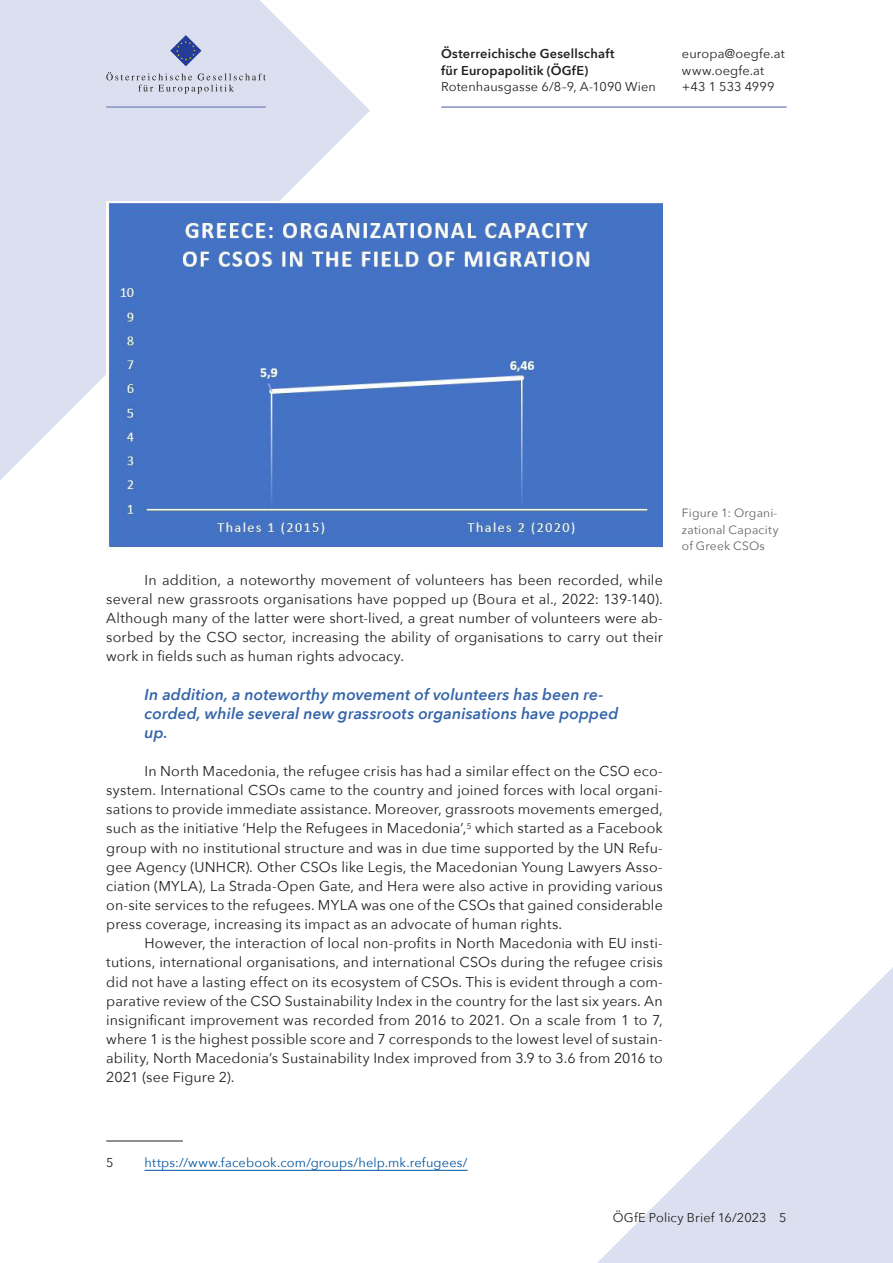
<style>
.page{position:relative;width:893px;height:1263px;background:#fff}
.page>*{position:absolute;margin:0;border:0;box-sizing:border-box;transform-origin:0 0}
.Zitat{font:italic 600 15.75px/19.2px "Avenir Next";letter-spacing:.005em;color:#3565a9}
.p_einzug{font:14.25px/19.2px "Avenir Next";letter-spacing:.005em;color:#231f20;text-align:justify}
.p{font:12.75px "Avenir Next";letter-spacing:.015em;color:#231f20}
.p-2{font:600 12.75px/16.5px "Avenir Next";letter-spacing:.02em;color:#231f20}
.Fußnoten{font:12.75px "Avenir Next";letter-spacing:.01em;color:#01549d}
.p_Pagina{font:12.75px "Avenir Next";letter-spacing:.01em;color:#231f20}
.Fußnoten-2{font:12.75px "Avenir Next";color:#231f20}
.p_Bildunterschrift{font:12px/16.5px "Avenir Next";letter-spacing:.015em;color:#636366;text-align:justify}
</style>
<div class="page">
<svg style="left:0;top:0;width:370px;height:480px;fill:#dbdfef"></svg>
<svg style="left:597px;top:967px;width:296px;height:296px"></svg>
<hr style="left:441px;top:106px;width:346px;height:2px;background:#8493c4">
<hr style="left:106px;top:106px;width:160px;height:2px;background:#8493c4">
<svg style="left:170px;top:35px;width:31px;height:31px"></svg>
<svg style="left:106px;top:72px;width:160px;height:22px;background:#c9cddb"></svg>
<hr style="left:106px;top:1140px;width:77px;height:1px;background:#231f20">
<hr style="left:145px;top:1170px;width:323px;height:1px;background:#01549d">
<img style="left:106px;top:202px;width:557px;height:347px">
<p class="p-2" style="left:441px;top:45px;width:175px">Österreichische Gesellschaft für Europapolitik (ÖGfE)</p>
<p class="p" style="left:441px;top:76px;width:216px">Rotenhausgasse 6/8–9, A-1090 Wien</p>
<p class="p" style="left:682px;top:43px;width:104px">europa@oegfe.at</p>
<p class="p" style="left:682px;top:60px;width:84px">www.oegfe.at</p>
<p class="p" style="left:682px;top:76px;width:94px">+43 1 533 4999</p>
<p class="p_einzug" style="left:106px;top:569px;width:558px;text-indent:38px">In addition, a noteworthy movement of volunteers has been recorded, while several new grassroots organisations have popped up (Boura et al., 2022: 139-140).<br>Although many of the latter were short-lived, a great number of volunteers were ab&shy;sorbed by the CSO sector, increasing the ability of organisations to carry out their work in fields such as human rights advocacy.</p>
<p class="Zitat" style="left:145px;top:684px;width:475px">In addition, a noteworthy movement of volunteers has been re&shy;corded, while several new grassroots organisations have popped up.</p>
<p class="p_einzug" style="left:106px;top:761px;width:558px;text-indent:38px">In North Macedonia, the refugee crisis has had a similar effect on the CSO eco&shy;system. International CSOs came to the country and joined forces with local organi&shy;sations to provide immediate assistance. Moreover, grassroots movements emerged, such as the initiative ‘Help the Refugees in Macedonia’,<sup>5</sup> which started as a Facebook group with no institutional structure and was in due time supported by the UN Refu&shy;gee Agency (UNHCR). Other CSOs like Legis, the Macedonian Young Lawyers Asso&shy;ciation (MYLA), La Strada-Open Gate, and Hera were also active in providing various on-site services to the refugees. MYLA was one of the CSOs that gained considerable press coverage, increasing its impact as an advocate of human rights.</p>
<p class="p_einzug" style="left:106px;top:933px;width:558px;text-indent:38px">However, the interaction of local non-profits in North Macedonia with EU insti&shy;tutions, international organisations, and international CSOs during the refugee crisis did not have a lasting effect on its ecosystem of CSOs. This is evident through a com&shy;parative review of the CSO Sustainability Index in the country for the last six years. An insignificant improvement was recorded from 2016 to 2021. On a scale from 1 to 7, where 1 is the highest possible score and 7 corresponds to the lowest level of sustain&shy;ability, North Macedonia’s Sustainability Index improved from 3.9 to 3.6 from 2016 to 2021 (see Figure 2).</p>
<p class="p_Bildunterschrift" style="left:682px;top:504px;width:98px">Figure 1: Organi&shy;zational Capacity of Greek CSOs</p>
<p class="Fußnoten-2" style="left:106px;top:1152px;width:9px">5</p>
<p class="Fußnoten" style="left:145px;top:1152px;width:325px">https://www.facebook.com/groups/help.mk.refugees/</p>
<p class="p_Pagina" style="left:613px;top:1206px;width:175px">ÖGfE Policy Brief 16/2023 5</p>
</div>
